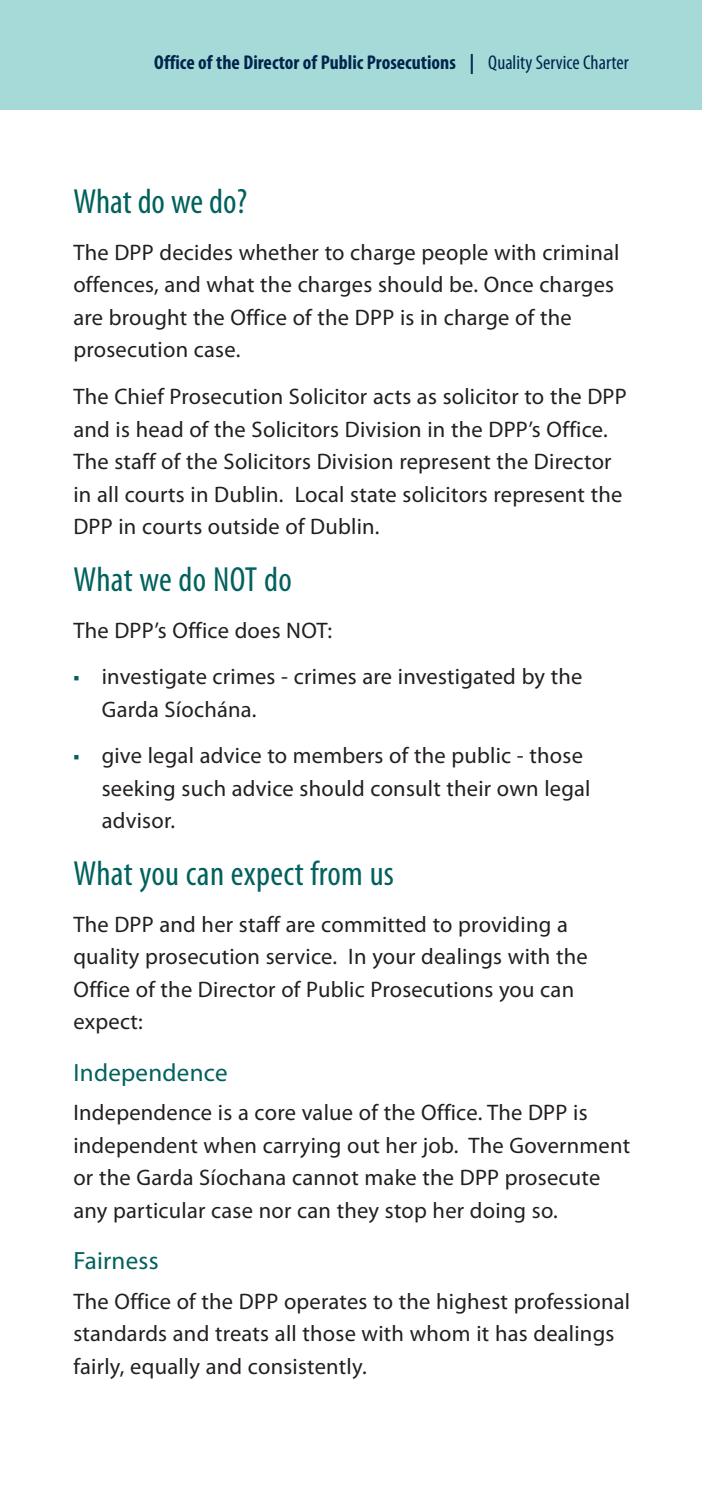
<style>
.page{position:relative;width:702px;height:1489px;background:#fff}
.page>*{position:absolute;margin:0;border:0;box-sizing:border-box;transform-origin:0 0}
.t1{font:condensed 35px "Myriad Pro";letter-spacing:.005em;color:#00615d}
.t2{font:25px "Myriad Pro";letter-spacing:.01em;color:#00615d}
.t3{font:22.5px/32.5px "Myriad Pro";letter-spacing:.01em;color:#231f20}
.t4{font:700 condensed 20px "Myriad Pro";color:#00254c}
.s1{font-weight:400}
.s2{font-family:"Minion Pro";font-size:15px;color:#00615d}
</style>
<div class="page">
<div style="left:0;top:0;width:702px;height:110px;background:#a5dad9"></div>
<p class="t4" style="left:154px;top:50px;width:476px">Office of the Director of Public Prosecutions | <span class="s1">Quality Service Charter</span></p>
<h1 class="t1" style="left:73px;top:180px;width:175px">What do we do?</h1>
<p class="t3" style="left:73px;top:236px;width:547px">The DPP decides whether to charge people with criminal offences, and what the charges should be. Once charges are brought the Office of the DPP is in charge of the prosecution case.</p>
<p class="t3" style="left:73px;top:380px;width:555px">The Chief Prosecution Solicitor acts as solicitor to the DPP and is head of the Solicitors Division in the DPP’s Office.<br>The staff of the Solicitors Division represent the Director in all courts in Dublin. Local state solicitors represent the DPP in courts outside of Dublin.</p>
<h1 class="t1" style="left:73px;top:558px;width:220px">What we do NOT do</h1>
<p class="t3" style="left:73px;top:613px;width:260px">The DPP’s Office does NOT:</p>
<p class="t3" style="left:102px;top:660px;width:482px;text-indent:-28px"><span class="s2">■</span> investigate crimes - crimes are investigated by the<br>Garda Síochána.</p>
<p class="t3" style="left:102px;top:739px;width:490px;text-indent:-28px"><span class="s2">■</span> give legal advice to members of the public - those seeking such advice should consult their own legal advisor.</p>
<h1 class="t1" style="left:73px;top:852px;width:322px">What you can expect from us</h1>
<p class="t3" style="left:73px;top:907px;width:516px">The DPP and her staff are committed to providing a quality prosecution service. In your dealings with the Office of the Director of Public Prosecutions you can expect:</p>
<p class="t2" style="left:73px;top:1056px;width:156px">Independence</p>
<p class="t3" style="left:73px;top:1096px;width:558px">Independence is a core value of the Office. The DPP is independent when carrying out her job. The Government or the Garda Síochana cannot make the DPP prosecute any particular case nor can they stop her doing so.</p>
<p class="t2" style="left:73px;top:1245px;width:87px">Fairness</p>
<p class="t3" style="left:73px;top:1284px;width:558px">The Office of the DPP operates to the highest professional standards and treats all those with whom it has dealings fairly, equally and consistently.</p>
</div>
